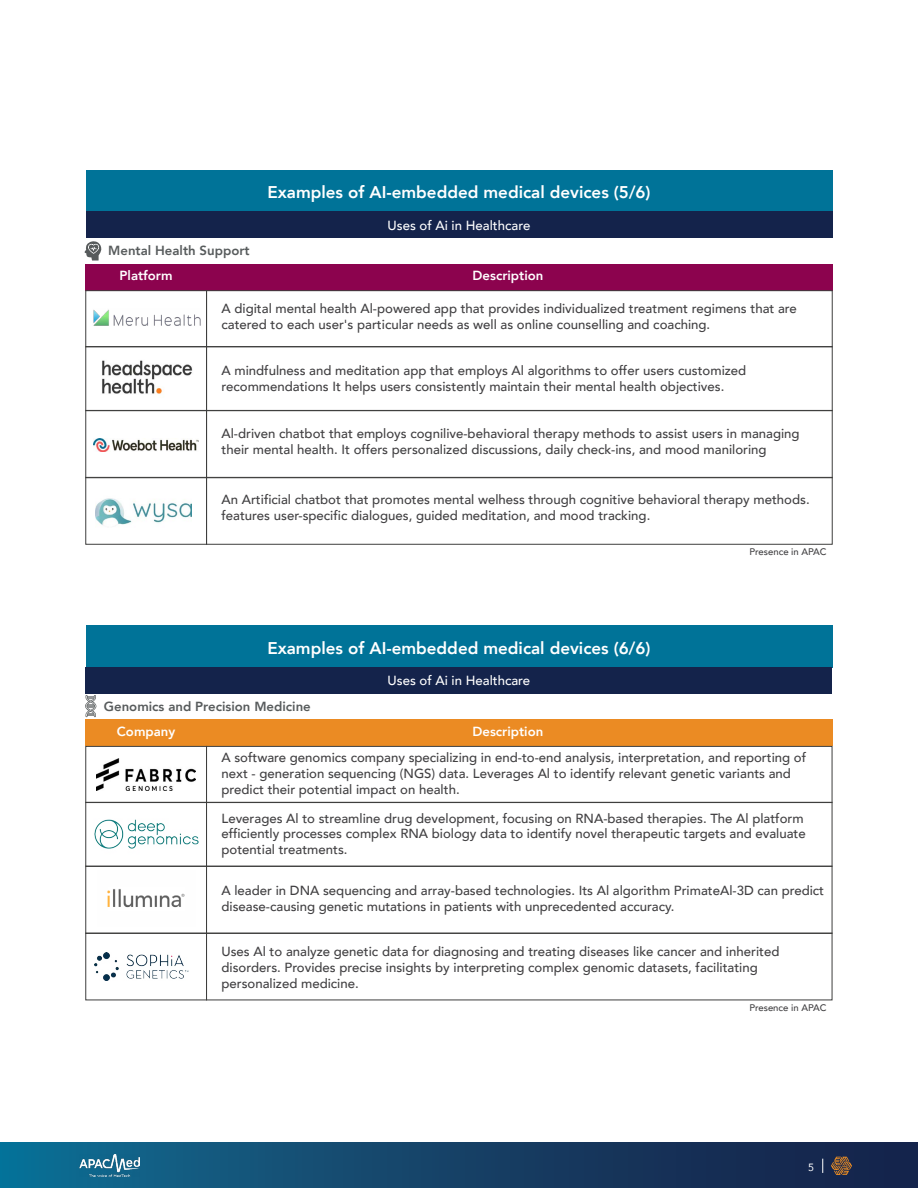
<style>
.page{position:relative;width:918px;height:1188px;background:#fff}
.page>*{position:absolute;margin:0;border:0;box-sizing:border-box;transform-origin:0 0}
.t1{font:800 16.95px "Avenir";color:#fff}
.t2{font:500 13.2px/15.9px "Avenir";color:#414042}
.t3{font:800 13.2px "Avenir";color:#575b5c}
.t4{font:500 13.2px "Avenir";color:#fff}
.t5{font:800 13.2px "Avenir";color:#fff}
.t6{font:10.5px "Avenir";color:#fff}
.t7{font:500 9.6px "Avenir";color:#414042}
.t8{font:500 9.45px "Avenir";color:#414042}
</style>
<div class="page">
<div style="left:0;top:1143px;width:918px;height:45px;background:linear-gradient(to right,#106c91,#181c43)"></div>
<svg style="left:831px;top:1157px;width:21px;height:18px"></svg>
<svg style="left:822px;top:1159px;width:1px;height:14px"></svg>
<img style="left:80px;top:1154px;width:60px;height:23px">
<div style="left:86px;top:170px;width:746px;height:42px;background:#007398"></div>
<div style="left:86px;top:211px;width:746px;height:27px;background:#14234b"></div>
<div style="left:85px;top:264px;width:748px;height:26px;background:#8c034e"></div>
<div style="left:85px;top:290px;width:122px;height:57px;border:1px solid #3e3e3d"></div>
<div style="left:206px;top:290px;width:627px;height:57px;border:1px solid #3e3e3d"></div>
<div style="left:85px;top:346px;width:122px;height:65px;border:1px solid #3e3e3d"></div>
<div style="left:206px;top:346px;width:627px;height:65px;border:1px solid #3e3e3d"></div>
<div style="left:85px;top:410px;width:122px;height:68px;border:1px solid #3e3e3d"></div>
<div style="left:206px;top:410px;width:627px;height:68px;border:1px solid #3e3e3d"></div>
<div style="left:85px;top:477px;width:122px;height:68px;border:1px solid #3e3e3d"></div>
<div style="left:206px;top:477px;width:627px;height:68px;border:1px solid #3e3e3d"></div>
<img style="left:93px;top:309px;width:108px;height:17px">
<img style="left:102px;top:360px;width:91px;height:34px">
<img style="left:94px;top:438px;width:104px;height:13px">
<img style="left:95px;top:498px;width:97px;height:27px">
<svg style="left:85px;top:241px;width:17px;height:20px"></svg>
<div style="left:86px;top:626px;width:746px;height:42px;background:#007398"></div>
<div style="left:86px;top:667px;width:746px;height:27px;background:#14234b"></div>
<div style="left:85px;top:720px;width:748px;height:26px;background:#eb8b23"></div>
<div style="left:85px;top:746px;width:122px;height:57px;border:1px solid #3e3e3d"></div>
<div style="left:206px;top:746px;width:626px;height:57px;border:1px solid #3e3e3d"></div>
<div style="left:85px;top:802px;width:122px;height:65px;border:1px solid #3e3e3d"></div>
<div style="left:206px;top:802px;width:626px;height:65px;border:1px solid #3e3e3d"></div>
<div style="left:85px;top:866px;width:122px;height:68px;border:1px solid #3e3e3d"></div>
<div style="left:206px;top:866px;width:626px;height:68px;border:1px solid #3e3e3d"></div>
<div style="left:85px;top:933px;width:122px;height:67px;border:1px solid #3e3e3d"></div>
<div style="left:206px;top:933px;width:626px;height:67px;border:1px solid #3e3e3d"></div>
<img style="left:96px;top:758px;width:100px;height:32px">
<img style="left:94px;top:819px;width:105px;height:30px">
<img style="left:95px;top:952px;width:94px;height:29px">
<svg style="left:85px;top:695px;width:12px;height:23px"></svg>
<img style="left:107px;top:889px;width:78px;height:19px">
<p class="t1" style="left:267px;top:179px;width:385px">Examples of AI-embedded medical devices (5/6)</p>
<p class="t4" style="left:388px;top:214px;width:144px">Uses of Ai in Healthcare</p>
<p class="t3" style="left:108px;top:240px;width:143px">Mental Health Support</p>
<p class="t5" style="left:120px;top:265px;width:55px">Platform</p>
<p class="t5" style="left:473px;top:265px;width:72px">Description</p>
<p class="t2" style="left:222px;top:300px;width:577px">A digital mental health Al-powered app that provides individualized treatment regimens that are catered to each user's particular needs as well as online counselling and coaching.</p>
<p class="t2" style="left:222px;top:362px;width:526px">A mindfulness and meditation app that employs Al algorithms to offer users customized recommendations It helps users consistently maintain their mental health objectives.</p>
<p class="t2" style="left:222px;top:425px;width:580px">Al-driven chatbot that employs cognilive-behavioral therapy methods to assist users in managing their mental health. It offers personalized discussions, daily check-ins, and mood maniloring</p>
<p class="t2" style="left:222px;top:491px;width:590px">An Artificial chatbot that promotes mental welhess through cognitive behavioral therapy methods. features user-specific dialogues, guided meditation, and mood tracking.</p>
<p class="t7" style="left:750px;top:544px;width:78px">Presence in APAC</p>
<p class="t1" style="left:267px;top:635px;width:385px">Examples of AI-embedded medical devices (6/6)</p>
<p class="t4" style="left:388px;top:669px;width:144px">Uses of Ai in Healthcare</p>
<p class="t3" style="left:104px;top:696px;width:208px">Genomics and Precision Medicine</p>
<p class="t5" style="left:117px;top:721px;width:60px">Company</p>
<p class="t5" style="left:473px;top:721px;width:72px">Description</p>
<p class="t2" style="left:222px;top:749px;width:586px">A software genomics company specializing in end-to-end analysis, interpretation, and reporting of next - generation sequencing (NGS) data. Leverages Al to identify relevant genetic variants and predict their potential impact on health.</p>
<p class="t2" style="left:222px;top:809px;width:586px">Leverages Al to streamline drug development, focusing on RNA-based therapies. The Al platform efficiently processes complex RNA biology data to identify novel therapeutic targets and evaluate potential treatments.</p>
<p class="t2" style="left:222px;top:882px;width:604px">A leader in DNA sequencing and array-based technologies. Its Al algorithm PrimateAl-3D can predict disease-causing genetic mutations in patients with unprecedented accuracy.</p>
<p class="t2" style="left:222px;top:943px;width:559px">Uses Al to analyze genetic data for diagnosing and treating diseases like cancer and inherited disorders. Provides precise insights by interpreting complex genomic datasets, facilitating personalized medicine.</p>
<p class="t8" style="left:749px;top:1000px;width:78px">Presence in APAC</p>
<p class="t6" style="left:808px;top:1159px;width:7px">5</p>
</div>
